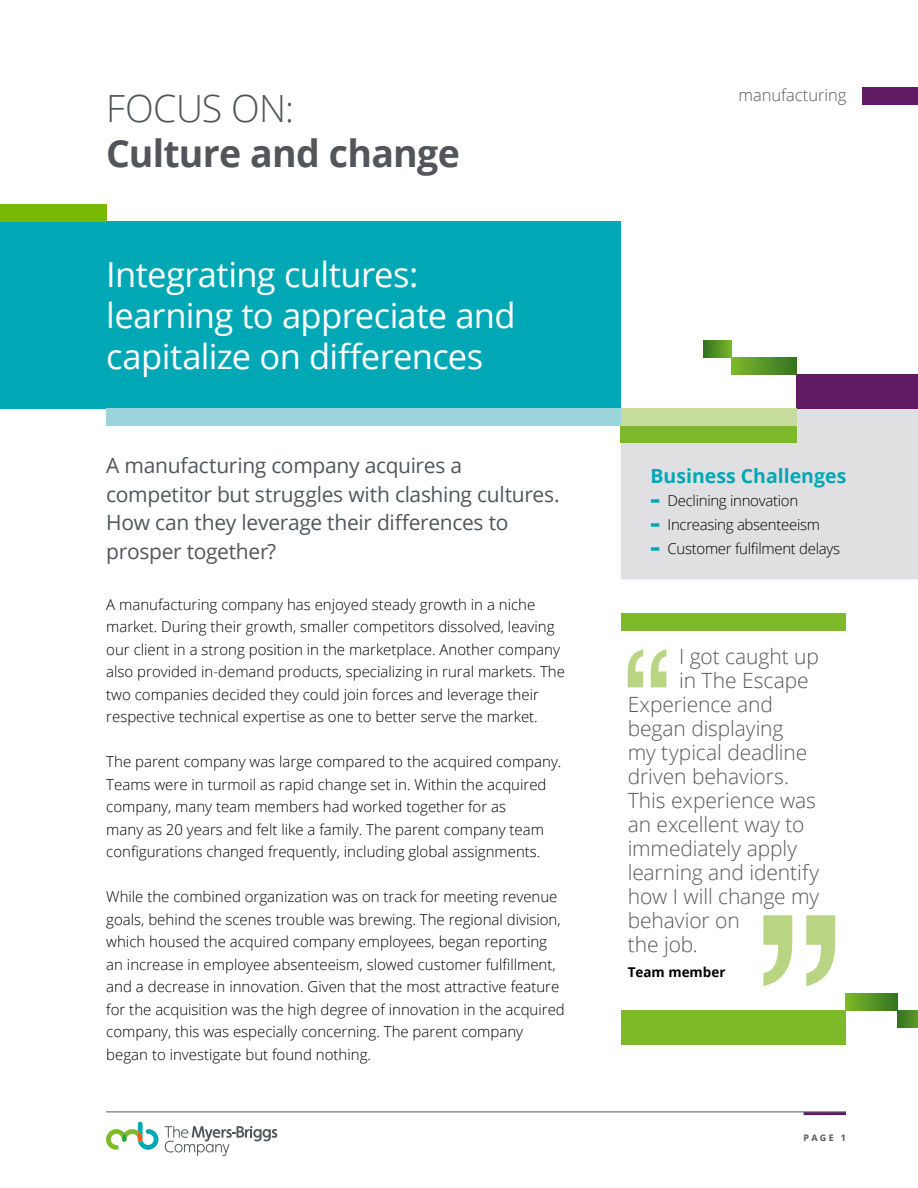
<style>
.page{position:relative;width:918px;height:1188px;background:#fff}
.page>*{position:absolute;margin:0;border:0;box-sizing:border-box;transform-origin:0 0}
.t1{font:700 37.5px "Open Sans";letter-spacing:-.02em;color:#52565a}
.t2{font:300 37.5px "Open Sans";letter-spacing:-.015em;color:#52565a}
.t3{font:34.5px/41.4px "Open Sans";letter-spacing:-.02em;color:#fff}
.t4{font:300 21px "Open Sans";letter-spacing:-.005em;color:#575756}
.t5{font:21px/28.5px "Open Sans";letter-spacing:-.015em;color:#52565a}
.t6{font:700 19.5px "Open Sans";color:#00a8b5}
.t7{font:300 16.5px "Open Sans";color:#575756}
.t8{font:300 15px/22.5px "Open Sans";color:#000}
.t9{font:300 15px "Open Sans";letter-spacing:-.02em;color:#000}
.t10{font:700 13.5px "Open Sans";color:#000}
.t11{font:700 9px "Open Sans";color:#575756}
.s1{font-weight:800;font-size:22.5px;color:#00a8b5}
</style>
<div class="page">
<hr style="left:804px;top:1112px;width:42px;height:3px;background:#611a64">
<hr style="left:106px;top:1112px;width:740px;height:1px;background:#52565a">
<svg style="left:106px;top:1122px;width:52px;height:28px"></svg>
<svg style="left:164px;top:1126px;width:113px;height:30px"></svg>
<div style="left:621px;top:408px;width:297px;height:171px;background:#e0dfe1"></div>
<div style="left:0;top:221px;width:621px;height:187px;background:#00a8b5"></div>
<div style="left:621px;top:425px;width:176px;height:17px;background:#7db928"></div>
<div style="left:797px;top:374px;width:121px;height:34px;background:#611a64"></div>
<div style="left:732px;top:357px;width:65px;height:17px;background:linear-gradient(to right,#7cb92a,#347323)"></div>
<div style="left:704px;top:340px;width:28px;height:17px;background:linear-gradient(to right,#347323,#78b529)"></div>
<div style="left:621px;top:408px;width:176px;height:17px;background:#c6dc9b"></div>
<div style="left:106px;top:408px;width:515px;height:17px;background:#9cd4dc"></div>
<div style="left:0;top:204px;width:106px;height:17px;background:#76b900"></div>
<div style="left:863px;top:87px;width:55px;height:17px;background:#611a64"></div>
<div style="left:621px;top:614px;width:225px;height:17px;background:#7db928"></div>
<svg style="left:763px;top:915px;width:72px;height:71px"></svg>
<svg style="left:628px;top:649px;width:38px;height:38px"></svg>
<div style="left:621px;top:1011px;width:225px;height:34px;background:#7db928"></div>
<div style="left:846px;top:994px;width:51px;height:17px;background:linear-gradient(to right,#7cb92a,#357323)"></div>
<svg style="left:897px;top:1011px;width:21px;height:17px"></svg>
<h1 class="t2" style="left:106px;top:83px;width:189px">FOCUS ON:</h1>
<h1 class="t1" style="left:106px;top:127px;width:355px">Culture and change</h1>
<h2 class="t3" style="left:106px;top:252px;width:411px">Integrating cultures: learning to appreciate and capitalize on differences</h2>
<h3 class="t5" style="left:106px;top:451px;width:455px">A manufacturing company acquires a competitor but struggles with clashing cultures.<br>How can they leverage their differences to prosper together?</h3>
<p class="t8" style="left:106px;top:593px;width:460px">A manufacturing company has enjoyed steady growth in a niche market. During their growth, smaller competitors dissolved, leaving our client in a strong position in the marketplace. Another company also provided in-demand products, specializing in rural markets. The two companies decided they could join forces and leverage their respective technical expertise as one to better serve the market.</p>
<p class="t8" style="left:106px;top:750px;width:457px">The parent company was large compared to the acquired company.<br>Teams were in turmoil as rapid change set in. Within the acquired company, many team members had worked together for as<br>many as 20 years and felt like a family. The parent company team configurations changed frequently, including global assignments.</p>
<p class="t8" style="left:106px;top:885px;width:460px">While the combined organization was on track for meeting revenue goals, behind the scenes trouble was brewing. The regional division, which housed the acquired company employees, began reporting an increase in employee absenteeism, slowed customer fulfillment, and a decrease in innovation. Given that the most attractive feature for the acquisition was the high degree of innovation in the acquired company, this was especially concerning. The parent company began to investigate but found nothing.</p>
<p class="t7" style="left:738px;top:83px;width:110px">manufacturing</p>
<h3 class="t6" style="left:651px;top:462px;width:197px">Business Challenges</h3>
<p class="t9" style="left:651px;top:491px;width:149px"><span class="s1">-</span> Declining innovation</p>
<p class="t9" style="left:651px;top:514px;width:171px"><span class="s1">-</span> Increasing absenteeism</p>
<p class="t9" style="left:651px;top:538px;width:191px"><span class="s1">-</span> Customer fulfilment delays</p>
<h3 class="t4" style="left:679px;top:642px;width:141px">I got caught up</h3>
<h3 class="t4" style="left:679px;top:666px;width:131px">in The Escape</h3>
<h3 class="t4" style="left:628px;top:690px;width:147px">Experience and</h3>
<h3 class="t4" style="left:628px;top:714px;width:157px">began displaying</h3>
<h3 class="t4" style="left:628px;top:738px;width:181px">my typical deadline</h3>
<h3 class="t4" style="left:628px;top:762px;width:163px">driven behaviors.</h3>
<h3 class="t4" style="left:628px;top:786px;width:190px">This experience was</h3>
<h3 class="t4" style="left:628px;top:810px;width:178px">an excellent way to</h3>
<h3 class="t4" style="left:628px;top:834px;width:171px">immediately apply</h3>
<h3 class="t4" style="left:628px;top:858px;width:193px">learning and identify</h3>
<h3 class="t4" style="left:628px;top:882px;width:193px">how I will change my</h3>
<h3 class="t4" style="left:628px;top:906px;width:114px">behavior on</h3>
<h3 class="t4" style="left:628px;top:930px;width:72px">the job.</h3>
<p class="t10" style="left:628px;top:962px;width:99px">Team member</p>
<p class="t11" style="left:804px;top:1131px;width:44px">PAGE 1</p>
</div>
